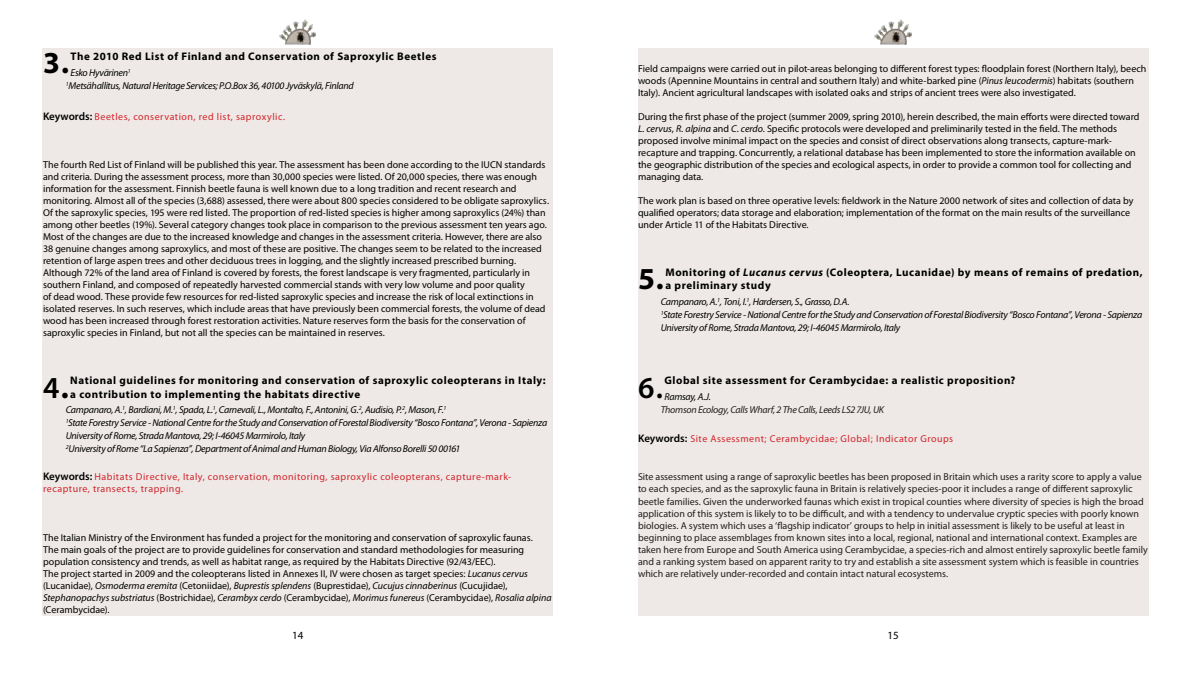
<style>
.page{position:relative;width:1191px;height:681px;background:#fff}
.page>*{position:absolute;margin:0;border:0;box-sizing:border-box;transform-origin:0 0}
.t1{font:700 30.6px "Myriad Pro";color:#000}
.t2{font:600 30.6px "Myriad Pro";color:#000}
.t3{font:700 11px/13.2px "Myriad Pro";letter-spacing:.05em;color:#000}
.t4{font:11px "Myriad Pro";color:#000}
.t5{font:10px/12px "Myriad Pro";color:#000}
.t6{font:10px/12px "Myriad Pro";color:#221e1f}
.t7{font:italic 10px/13px "Myriad Pro";letter-spacing:-.025em;color:#000}
.t8{font:10px/12px "Myriad Pro";letter-spacing:.05em;color:#d2232a}
.t9{font:italic 10px "Myriad Pro";letter-spacing:-.025em;color:#221e1f}
.s1{font-weight:600;font-size:11px;color:#000}
.s2{font-weight:700}
.s3{font-style:italic}
</style>
<div class="page">
<img style="left:279px;top:19px;width:37px;height:26px">
<div style="left:43px;top:48px;width:510px;height:567px;background:#eee9e6"></div>
<img style="left:875px;top:19px;width:36px;height:26px">
<div style="left:638px;top:48px;width:510px;height:567px;background:#eee9e6"></div>
<h1 class="t1" style="left:43px;top:43px;width:28px">3.</h1>
<p class="t3" style="left:71px;top:49px;width:368px">The 2010 Red List of Finland and Conservation of Saproxylic Beetles</p>
<p class="t7" style="left:66px;top:66px;width:289px;text-indent:5px">Esko Hyvärinen<sup>1<br>1</sup>Metsähallitus, Natural Heritage Services; P.O.Box 36, 40100 Jyväskylä, Finland</p>
<p class="t8" style="left:43px;top:110px;width:244px"><span class="s1">Keywords:</span> Beetles, conservation, red list, saproxylic.</p>
<p class="t5" style="left:43px;top:158px;width:507px">The fourth Red List of Finland will be published this year. The assessment has been done according to the IUCN standards and criteria. During the assessment process, more than 30,000 species were listed. Of 20,000 species, there was enough information for the assessment. Finnish beetle fauna is well known due to a long tradition and recent research and monitoring. Almost all of the species (3,688) assessed, there were about 800 species considered to be obligate saproxylics.<br>Of the saproxylic species, 195 were red listed. The proportion of red-listed species is higher among saproxylics (24%) than among other beetles (19%). Several category changes took place in comparison to the previous assessment ten years ago.<br>Most of the changes are due to the increased knowledge and changes in the assessment criteria. However, there are also 38 genuine changes among saproxylics, and most of these are positive. The changes seem to be related to the increased retention of large aspen trees and other deciduous trees in logging, and the slightly increased prescribed burning.<br>Although 72% of the land area of Finland is covered by forests, the forest landscape is very fragmented, particularly in southern Finland, and composed of repeatedly harvested commercial stands with very low volume and poor quality<br>of dead wood. These provide few resources for red-listed saproxylic species and increase the risk of local extinctions in isolated reserves. In such reserves, which include areas that have previously been commercial forests, the volume of dead wood has been increased through forest restoration activities. Nature reserves form the basis for the conservation of saproxylic species in Finland, but not all the species can be maintained in reserves.</p>
<h1 class="t2" style="left:43px;top:367px;width:27px">4<span class="s2">.</span></h1>
<p class="t3" style="left:70px;top:373px;width:477px">National guidelines for monitoring and conservation of saproxylic coleopterans in Italy: a contribution to implementing the habitats directive</p>
<p class="t7" style="left:66px;top:403px;width:483px">Campanaro, A.<sup>1</sup>, Bardiani, M.<sup>1</sup>, Spada, L.<sup>1</sup>, Carnevali, L., Montalto, F., Antonini, G.<sup>2</sup>, Audisio, P.<sup>2</sup>, Mason, F.<sup>1<br>1</sup>State Forestry Service - National Centre for the Study and Conservation of Forestal Biodiversity “Bosco Fontana”, Verona - Sapienza University of Rome, Strada Mantova, 29; I-46045 Marmirolo, Italy<br><sup>2</sup>University of Rome “La Sapienza”, Department of Animal and Human Biology, Via Alfonso Borelli 50 00161</p>
<p class="t8" style="left:43px;top:470px;width:470px"><span class="s1">Keywords:</span> Habitats Directive, Italy, conservation, monitoring, saproxylic coleopterans, capture-mark&shy;recapture, transects, trapping.</p>
<p class="t5" style="left:43px;top:530px;width:510px">The Italian Ministry of the Environment has funded a project for the monitoring and conservation of saproxylic faunas.<br>The main goals of the project are to provide guidelines for conservation and standard methodologies for measuring population consistency and trends, as well as habitat range, as required by the Habitats Directive (92/43/EEC).<br>The project started in 2009 and the coleopterans listed in Annexes II, IV were chosen as target species: <span class="s3">Lucanus cervus </span>(Lucanidae), <span class="s3">Osmoderma eremita</span> (Cetoniidae), <span class="s3">Buprestis splendens</span> (Buprestidae), <span class="s3">Cucujus cinnaberinus</span> (Cucujidae), <span class="s3">Stephanopachys substriatus</span> (Bostrichidae), <span class="s3">Cerambyx cerdo</span> (Cerambycidae), <span class="s3">Morimus funereus</span> (Cerambycidae), <span class="s3">Rosalia alpina </span>(Cerambycidae).</p>
<p class="t5" style="left:638px;top:62px;width:510px">Field campaigns were carried out in pilot-areas belonging to different forest types: floodplain forest (Northern Italy), beech woods (Apennine Mountains in central and southern Italy) and white-barked pine (<span class="s3">Pinus leucodermis</span>) habitats (southern<br>Italy). Ancient agricultural landscapes with isolated oaks and strips of ancient trees were also investigated.</p>
<p class="t5" style="left:638px;top:110px;width:503px">During the first phase of the project (summer 2009, spring 2010), herein described, the main efforts were directed toward <span class="s3">L. cervus</span>, <span class="s3">R. alpina</span> and <span class="s3">C. cerdo</span>. Specific protocols were developed and preliminarily tested in the field. The methods proposed involve minimal impact on the species and consist of direct observations along transects, capture-mark&shy;recapture and trapping. Concurrently, a relational database has been implemented to store the information available on the geographic distribution of the species and ecological aspects, in order to provide a common tool for collecting and managing data.</p>
<p class="t5" style="left:638px;top:194px;width:497px">The work plan is based on three operative levels: fieldwork in the Nature 2000 network of sites and collection of data by qualified operators; data storage and elaboration; implementation of the format on the main results of the surveillance under Article 11 of the Habitats Directive.</p>
<h1 class="t1" style="left:638px;top:259px;width:27px">5.</h1>
<p class="t3" style="left:665px;top:265px;width:479px">Monitoring of <span class="s3">Lucanus cervus</span> (Coleoptera, Lucanidae) by means of remains of predation, a preliminary study</p>
<p class="t7" style="left:660px;top:295px;width:483px">Campanaro, A.<sup>1</sup>, Toni, I.<sup>1</sup>, Hardersen, S., Grasso, D.A.<br><sup>1</sup>State Forestry Service - National Centre for the Study and Conservation of Forestal Biodiversity “Bosco Fontana”, Verona - Sapienza<br>University of Rome, Strada Mantova, 29; I-46045 Marmirolo, Italy</p>
<h1 class="t2" style="left:638px;top:367px;width:26px">6.</h1>
<p class="t3" style="left:664px;top:373px;width:352px">Global site assessment for Cerambycidae: a realistic proposition?</p>
<p class="t7" style="left:664px;top:390px;width:48px">Ramsay, A.J.</p>
<p class="t9" style="left:660px;top:403px;width:225px">Thomson Ecology, Calls Wharf, 2 The Calls, Leeds LS2 7JU, UK</p>
<p class="t8" style="left:638px;top:432px;width:317px"><span class="s1">Keywords:</span> Site Assessment; Cerambycidae; Global; Indicator Groups</p>
<p class="t6" style="left:638px;top:470px;width:511px">Site assessment using a range of saproxylic beetles has been proposed in Britain which uses a rarity score to apply a value to each species, and as the saproxylic fauna in Britain is relatively species-poor it includes a range of different saproxylic beetle families. Given the underworked faunas which exist in tropical counties where diversity of species is high the broad application of this system is likely to to be difficult, and with a tendency to undervalue cryptic species with poorly known biologies. A system which uses a ‘flagship indicator’ groups to help in initial assessment is likely to be useful at least in beginning to place assemblages from known sites into a local, regional, national and international context. Examples are taken here from Europe and South America using Cerambycidae, a species-rich and almost entirely saproxylic beetle family and a ranking system based on apparent rarity to try and establish a site assessment system which is feasible in countries which are relatively under-recorded and contain intact natural ecosystems.</p>
<p class="t4" style="left:292px;top:628px;width:13px">14</p>
<p class="t4" style="left:887px;top:628px;width:13px">15</p>
</div>
